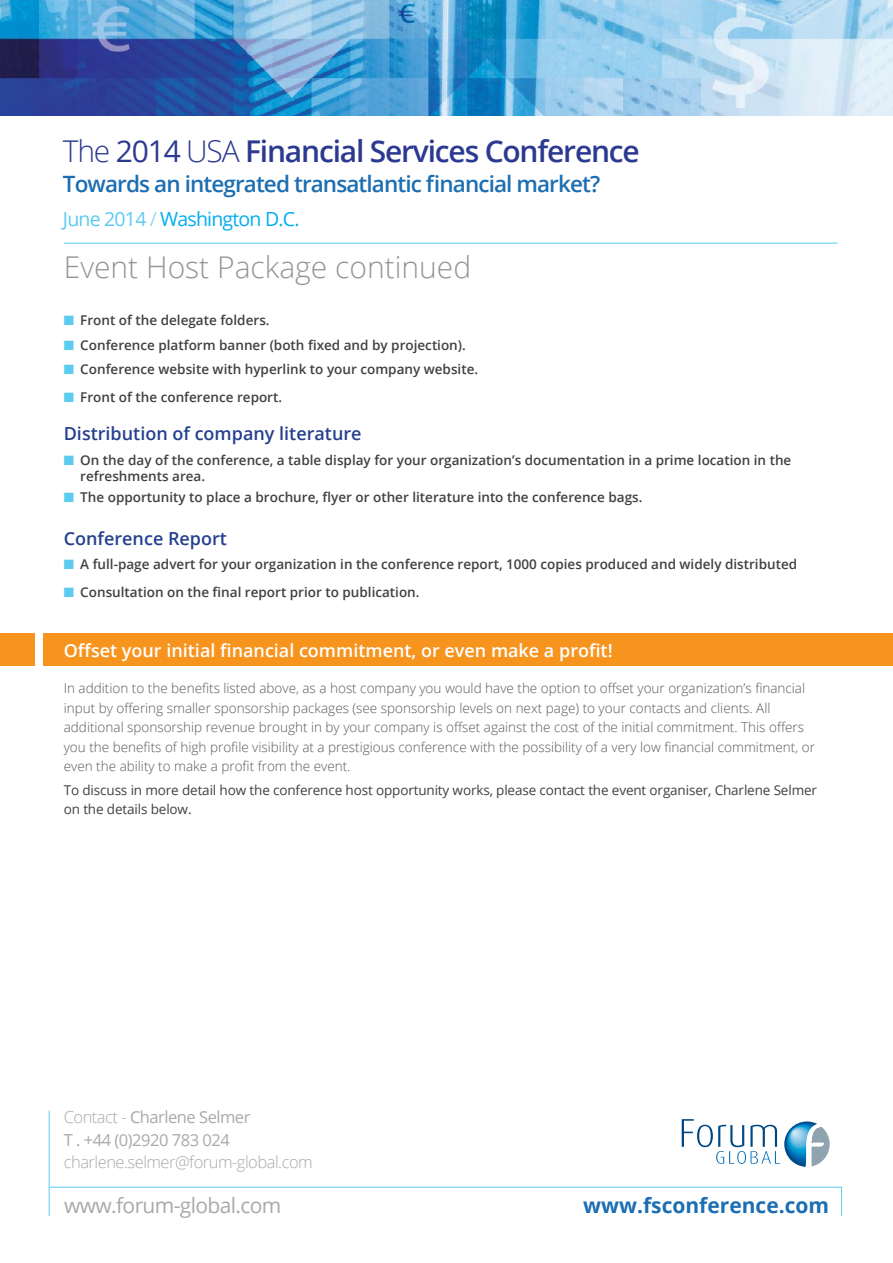
<style>
.page{position:relative;width:893px;height:1263px;background:#fff}
.page>*{position:absolute;margin:0;border:0;box-sizing:border-box;transform-origin:0 0}
.t1{font:600 30px "Open Sans";letter-spacing:-.04em;color:#2b3990}
.t2{font:300 30px "Open Sans";color:#939598}
.t3{font:600 22.5px "Open Sans";letter-spacing:-.04em;color:#1c6eb3}
.t4{font:21px "Open Sans";letter-spacing:-.03em;color:#a7a9ac}
.t5{font:700 21px "Open Sans";color:#1c6eb3}
.t6{font:19.5px "Open Sans";letter-spacing:-.04em;color:#00aeef}
.t7{font:600 18px "Open Sans";color:#fff}
.t8{font:600 18px "Open Sans";color:#25408f}
.t9{font:16.5px/22.5px "Open Sans";letter-spacing:-.03em;color:#a7a9ac}
.t10{font:300 16.5px "Open Sans";letter-spacing:-.03em;color:#a7a9ac}
.t11{font:600 13.5px/16.2px "Open Sans";color:#414042}
.t12{font:300 13.5px/19.5px "Open Sans";color:#58595b}
.t13{font:13.5px/19.5px "Open Sans";letter-spacing:-.01em;color:#414042}
.s1{font-weight:300}
.s2{font-weight:400}
.s3{color:#5ccbef}
.s4{font-weight:300;color:#5ccbef}
</style>
<div class="page">
<img style="left:1px;top:0;width:892px;height:116px">
<svg style="left:48px;top:1186px;width:794px;height:30px"></svg>
<hr style="left:49px;top:1110px;width:1px;height:106px;background:#5ccbef">
<hr style="left:64px;top:243px;width:774px;height:1px;background:#5ccbef">
<svg style="left:682px;top:1119px;width:148px;height:48px"></svg>
<div style="left:43px;top:633px;width:850px;height:32px;background:#f7941e"></div>
<div style="left:1px;top:633px;width:34px;height:32px;background:#f7941e"></div>
<h1 class="t1" style="left:63px;top:131px;width:578px"><span class="s1">The</span> <span class="s2">2014</span> <span class="s1">USA</span> Financial Services Conference</h1>
<h2 class="t3" style="left:63px;top:168px;width:539px">Towards an integrated transatlantic financial market?</h2>
<h3 class="t6" style="left:63px;top:205px;width:238px"><span class="s3">June 2014</span> <span class="s4">/</span> Washington D.C.</h3>
<h1 class="t2" style="left:64px;top:247px;width:409px">Event Host Package continued</h1>
<p class="t11" style="left:64px;top:312px;width:207px"><span class="s3">■</span> Front of the delegate folders.</p>
<p class="t11" style="left:64px;top:336px;width:404px"><span class="s3">■</span> Conference platform banner (both fixed and by projection).</p>
<p class="t11" style="left:64px;top:361px;width:416px"><span class="s3">■</span> Conference website with hyperlink to your company website.</p>
<p class="t11" style="left:64px;top:389px;width:220px"><span class="s3">■</span> Front of the conference report.</p>
<h3 class="t8" style="left:64px;top:421px;width:299px">Distribution of company literature</h3>
<p class="t11" style="left:80px;top:452px;width:713px;text-indent:-16px"><span class="s3">■</span> On the day of the conference, a table display for your organization’s documentation in a prime location in the refreshments area.</p>
<p class="t11" style="left:64px;top:488px;width:580px"><span class="s3">■</span> The opportunity to place a brochure, flyer or other literature into the conference bags.</p>
<h3 class="t8" style="left:64px;top:526px;width:165px">Conference Report</h3>
<p class="t11" style="left:64px;top:556px;width:735px"><span class="s3">■</span> A full-page advert for your organization in the conference report, 1000 copies produced and widely distributed</p>
<p class="t11" style="left:64px;top:584px;width:357px"><span class="s3">■</span> Consultation on the final report prior to publication.</p>
<h3 class="t7" style="left:64px;top:638px;width:550px">Offset your initial financial commitment, or even make a profit!</h3>
<p class="t12" style="left:64px;top:678px;width:753px">In addition to the benefits listed above, as a host company you would have the option to offset your organization’s financial input by offering smaller sponsorship packages (see sponsorship levels on next page) to your contacts and clients. All additional sponsorship revenue brought in by your company is offset against the cost of the initial commitment. This offers you the benefits of high profile visibility at a prestigious conference with the possibility of a very low financial commitment, or even the ability to make a profit from the event.</p>
<p class="t13" style="left:64px;top:780px;width:755px">To discuss in more detail how the conference host opportunity works, please contact the event organiser, Charlene Selmer on the details below.</p>
<p class="t9" style="left:64px;top:1105px;width:188px"><span class="s1">Contact -</span> Charlene Selmer<br>T . +44 (0)2920 783 024</p>
<p class="t10" style="left:64px;top:1151px;width:251px">charlene.selmer@forum-global.com</p>
<h3 class="t4" style="left:64px;top:1191px;width:219px">www.forum-global.com</h3>
<h3 class="t5" style="left:583px;top:1190px;width:247px">www.fsconference.com</h3>
</div>
